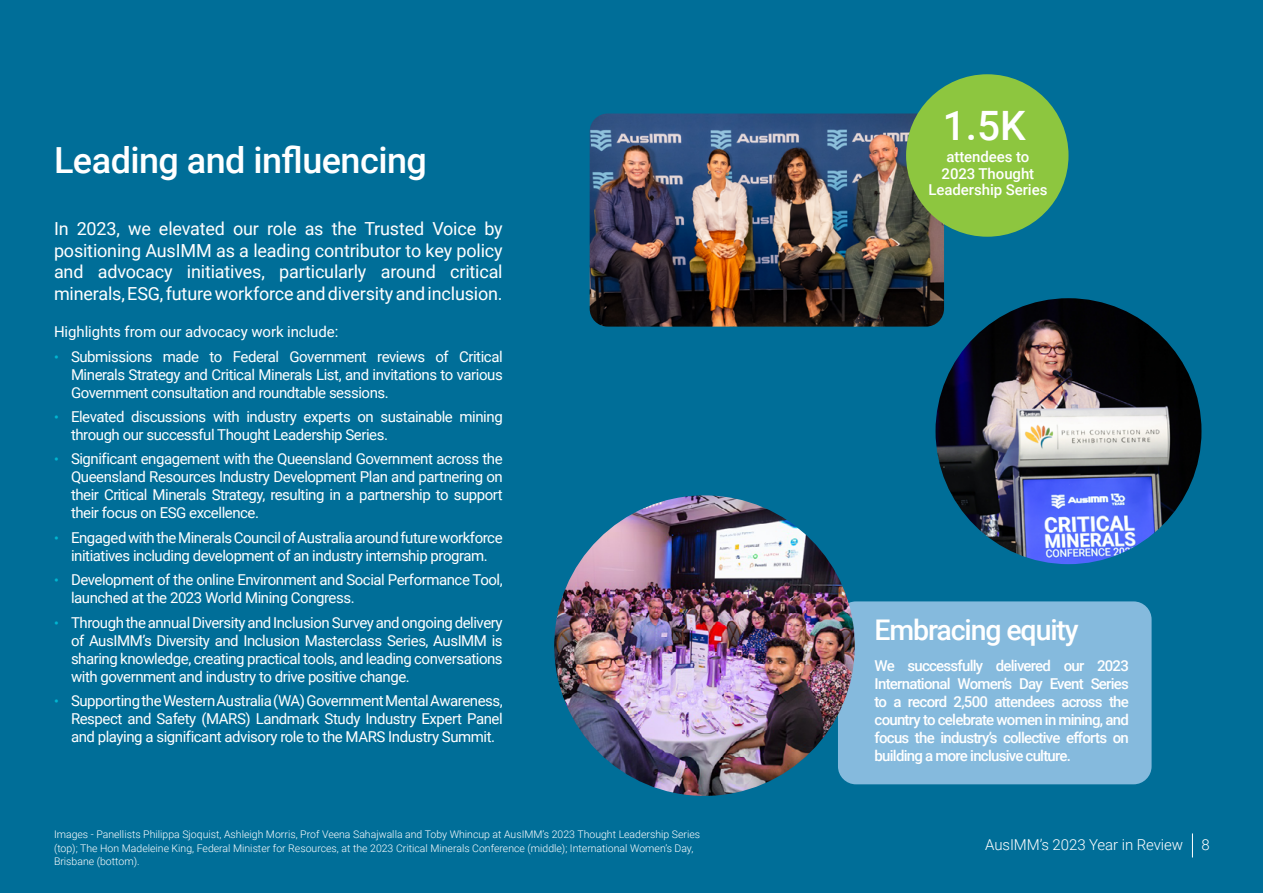
<style>
.page{position:relative;width:1263px;height:893px;background:#006e98}
.page>*{position:absolute;margin:0;border:0;box-sizing:border-box;transform-origin:0 0}
.t1{font:500 40.5px "Roboto";color:#fff}
.t2{font:500 36px "Roboto";letter-spacing:-.015em;color:#fff}
.t3{font:500 28.5px "Roboto";letter-spacing:-.04em;color:#fff}
.t4{font:18px/21.8px "Roboto";letter-spacing:-.01em;color:#fff;text-align:justify}
.t5{font:15px/18px "Roboto";letter-spacing:-.03em;color:#fff;text-align:justify}
.t6{font:500 15px/18px "Roboto";letter-spacing:-.05em;color:#fff;text-align:justify}
.t7{font:500 15px/16.5px "Roboto";letter-spacing:-.005em;color:#fff;text-align:center}
.t8{font:15px "Roboto";letter-spacing:-.005em;color:#fff}
.t9{font:300 15px "Roboto";letter-spacing:-.005em;color:#fff}
.t10{font:300 10.5px/13.5px "Roboto";color:#fff}
.s1{font-weight:500;font-size:13.5px;color:#00b5d1}
</style>
<div class="page">
<svg style="left:1192px;top:833px;width:1px;height:24px"></svg>
<div style="left:838px;top:601px;width:313px;height:183px;background:#85badd;border-radius:18px"></div>
<img style="left:554px;top:495px;width:301px;height:301px;border-radius:150px">
<img style="left:590px;top:113px;width:354px;height:214px">
<img style="left:935px;top:298px;width:266px;height:266px;border-radius:133px">
<div style="left:906px;top:74px;width:162px;height:163px;background:#8dc63f;border-radius:50%"></div>
<h2 class="t2" style="left:54px;top:135px;width:374px">Leading and influencing</h2>
<p class="t4" style="left:54px;top:217px;width:450px">In 2023, we elevated our role as the Trusted Voice by positioning AusIMM as a leading contributor to key policy and advocacy initiatives, particularly around critical minerals, ESG, future workforce and diversity and inclusion.</p>
<p class="t8" style="left:54px;top:321px;width:286px">Highlights from our advocacy work include:</p>
<p class="t5" style="left:71px;top:347px;width:433px;text-indent:-17px"><span class="s1">•</span> Submissions made to Federal Government reviews of Critical Minerals Strategy and Critical Minerals List, and invitations to various Government consultation and roundtable sessions.</p>
<p class="t5" style="left:71px;top:407px;width:433px;text-indent:-17px"><span class="s1">•</span> Elevated discussions with industry experts on sustainable mining through our successful Thought Leadership Series.</p>
<p class="t5" style="left:71px;top:449px;width:433px;text-indent:-17px"><span class="s1">•</span> Significant engagement with the Queensland Government across the Queensland Resources Industry Development Plan and partnering on their Critical Minerals Strategy, resulting in a partnership to support their focus on ESG excellence.</p>
<p class="t5" style="left:54px;top:528px;width:450px;text-align:center"><span class="s1">•</span> Engaged with the Minerals Council of Australia around future workforce initiatives including development of an industry internship program.</p>
<p class="t5" style="left:71px;top:570px;width:433px;text-indent:-17px"><span class="s1">•</span> Development of the online Environment and Social Performance Tool, launched at the 2023 World Mining Congress.</p>
<p class="t5" style="left:71px;top:613px;width:433px;text-indent:-17px"><span class="s1">•</span> Through the annual Diversity and Inclusion Survey and ongoing delivery of AusIMM’s Diversity and Inclusion Masterclass Series, AusIMM is sharing knowledge, creating practical tools, and leading conversations with government and industry to drive positive change.</p>
<p class="t5" style="left:71px;top:691px;width:433px;text-indent:-17px"><span class="s1">•</span> Supporting the Western Australia (WA) Government Mental Awareness, Respect and Safety (MARS) Landmark Study Industry Expert Panel and playing a significant advisory role to the MARS Industry Summit.</p>
<p class="t10" style="left:54px;top:827px;width:648px">Images - Panellists Philippa Sjoquist, Ashleigh Morris, Prof Veena Sahajwalla and Toby Whincup at AusIMM’s 2023 Thought Leadership Series (top); The Hon Madeleine King, Federal Minister for Resources, at the 2023 Critical Minerals Conference (middle); International Women’s Day,<br>Brisbane (bottom).</p>
<h1 class="t1" style="left:943px;top:97px;width:84px">1.5K</h1>
<p class="t7" style="left:928px;top:148px;width:120px">attendees to<br>2023 Thought<br>Leadership Series</p>
<h3 class="t3" style="left:874px;top:610px;width:206px">Embracing equity</h3>
<p class="t6" style="left:874px;top:656px;width:256px">We successfully delivered our 2023<br>International Women’s Day Event Series to a record 2,500 attendees across the country to celebrate women in mining, and focus the industry’s collective efforts on building a more inclusive culture.</p>
<p class="t9" style="left:985px;top:834px;width:226px">AusIMM’s 2023 Year in Review 8</p>
</div>
